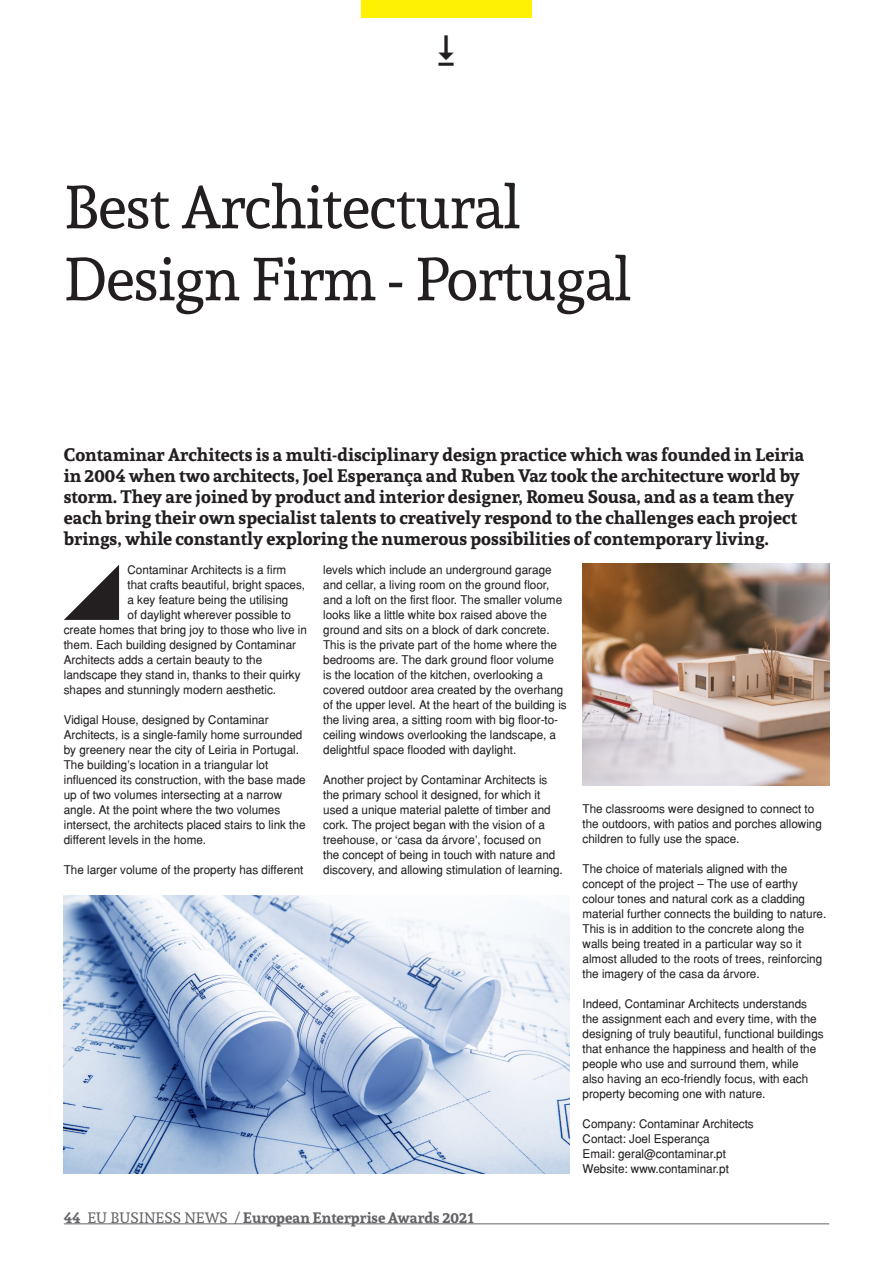
<style>
.page{position:relative;width:893px;height:1263px;background:#fff}
.page>*{position:absolute;margin:0;border:0;box-sizing:border-box;transform-origin:0 0}
.t1{font:60px/72px "Andada";letter-spacing:-.02em;color:#231f20}
.t2{font:700 18px/21px "Andada";color:#231f20}
.t3{font:700 15px "Andada";color:#636366}
.t4{font:12px/15px "Helvetica";color:#231f20}
.s1{font-weight:400}
</style>
<div class="page">
<hr style="left:64px;top:1223px;width:765px;height:1px;background:#636366">
<div style="left:361px;top:0;width:170px;height:17px;background:#fff101"></div>
<svg style="left:64px;top:565px;width:55px;height:55px"></svg>
<img style="left:583px;top:564px;width:246px;height:221px">
<img style="left:64px;top:895px;width:506px;height:279px">
<p class="t1" style="left:64px;top:170px;width:569px">Best Architectural<br>Design Firm - Portugal</p>
<p class="t2" style="left:64px;top:444px;width:742px">Contaminar Architects is a multi-disciplinary design practice which was founded in Leiria in 2004 when two architects, Joel Esperança and Ruben Vaz took the architecture world by storm. They are joined by product and interior designer, Romeu Sousa, and as a team they each bring their own specialist talents to creatively respond to the challenges each project brings, while constantly exploring the numerous possibilities of contemporary living.</p>
<p class="t4" style="left:128px;top:562px;width:160px">Contaminar Architects is a firm</p>
<p class="t4" style="left:128px;top:577px;width:179px">that crafts beautiful, bright spaces,</p>
<p class="t4" style="left:128px;top:592px;width:162px">a key feature being the utilising</p>
<p class="t4" style="left:128px;top:607px;width:165px">of daylight wherever possible to</p>
<p class="t4" style="left:64px;top:622px;width:245px">create homes that bring joy to those who live in</p>
<p class="t4" style="left:64px;top:637px;width:234px">them. Each building designed by Contaminar</p>
<p class="t4" style="left:64px;top:652px;width:200px">Architects adds a certain beauty to the</p>
<p class="t4" style="left:64px;top:667px;width:238px">landscape they stand in, thanks to their quirky</p>
<p class="t4" style="left:64px;top:682px;width:214px">shapes and stunningly modern aesthetic.</p>
<p class="t4" style="left:64px;top:712px;width:243px">Vidigal House, designed by Contaminar Architects, is a single-family home surrounded by greenery near the city of Leiria in Portugal.<br>The building’s location in a triangular lot influenced its construction, with the base made up of two volumes intersecting at a narrow angle. At the point where the two volumes intersect, the architects placed stairs to link the different levels in the home.</p>
<p class="t4" style="left:64px;top:862px;width:241px">The larger volume of the property has different</p>
<p class="t4" style="left:323px;top:562px;width:245px">levels which include an underground garage and cellar, a living room on the ground floor, and a loft on the first floor. The smaller volume looks like a little white box raised above the ground and sits on a block of dark concrete.<br>This is the private part of the home where the bedrooms are. The dark ground floor volume<br>is the location of the kitchen, overlooking a covered outdoor area created by the overhang of the upper level. At the heart of the building is the living area, a sitting room with big floor-to&shy;ceiling windows overlooking the landscape, a delightful space flooded with daylight.</p>
<p class="t4" style="left:323px;top:772px;width:241px">Another project by Contaminar Architects is the primary school it designed, for which it used a unique material palette of timber and cork. The project began with the vision of a treehouse, or ‘casa da árvore’, focused on<br>the concept of being in touch with nature and discovery, and allowing stimulation of learning.</p>
<p class="t4" style="left:583px;top:801px;width:241px">The classrooms were designed to connect to the outdoors, with patios and porches allowing children to fully use the space.</p>
<p class="t4" style="left:583px;top:861px;width:245px">The choice of materials aligned with the concept of the project – The use of earthy colour tones and natural cork as a cladding material further connects the building to nature.<br>This is in addition to the concrete along the walls being treated in a particular way so it almost alluded to the roots of trees, reinforcing the imagery of the casa da árvore.</p>
<p class="t4" style="left:583px;top:996px;width:243px">Indeed, Contaminar Architects understands the assignment each and every time, with the designing of truly beautiful, functional buildings that enhance the happiness and health of the people who use and surround them, while<br>also having an eco-friendly focus, with each property becoming one with nature.</p>
<p class="t4" style="left:583px;top:1116px;width:173px">Company: Contaminar Architects</p>
<p class="t4" style="left:583px;top:1131px;width:129px">Contact: Joel Esperança</p>
<p class="t4" style="left:583px;top:1146px;width:145px">Email: geral@contaminar.pt</p>
<p class="t4" style="left:583px;top:1161px;width:148px">Website: www.contaminar.pt</p>
<p class="t3" style="left:64px;top:1208px;width:411px">44 <span class="s1">EU BUSINESS NEWS /</span> European Enterprise Awards 2021</p>
</div>
